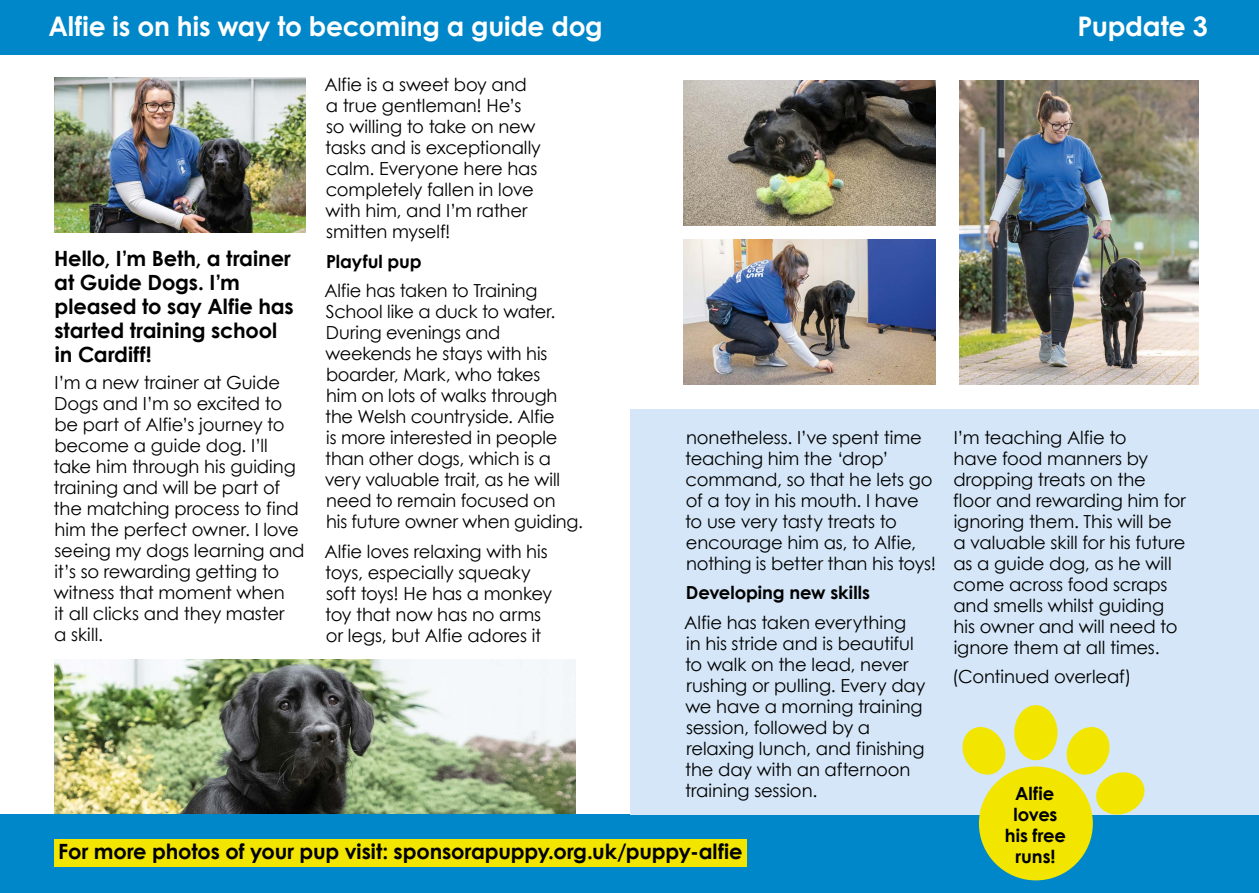
<style>
.page{position:relative;width:1259px;height:893px;background:#fff}
.page>*{position:absolute;margin:0;border:0;box-sizing:border-box;transform-origin:0 0}
.t1{font:700 27px "Century Gothic";letter-spacing:-.01em;color:#fff}
.t2{font:700 21px/24px "Century Gothic";letter-spacing:-.005em;color:#000}
.t3{font:18px/21px "Century Gothic";letter-spacing:-.005em;color:#000}
.t4{font:700 18px/21px "Century Gothic";letter-spacing:-.005em;color:#000;text-align:center}
</style>
<div class="page">
<div style="left:0;top:0;width:1259px;height:54px;background:#0087ca"></div>
<img style="left:54px;top:78px;width:252px;height:155px">
<img style="left:54px;top:659px;width:521px;height:155px">
<img style="left:683px;top:81px;width:252px;height:145px">
<img style="left:683px;top:240px;width:252px;height:145px">
<img style="left:959px;top:81px;width:240px;height:304px">
<div style="left:0;top:814px;width:1259px;height:79px;background:#0087ca"></div>
<div style="left:54px;top:839px;width:693px;height:27px;background:#f2e500"></div>
<div style="left:630px;top:409px;width:629px;height:405px;background:#d4e6f7"></div>
<svg style="left:962px;top:705px;width:185px;height:175px"></svg>
<h2 class="t1" style="left:48px;top:9px;width:556px">Alfie is on his way to becoming a guide dog</h2>
<h1 class="t1" style="left:1077px;top:10px;width:132px">Pupdate 3</h1>
<p class="t2" style="left:54px;top:245px;width:241px">Hello, I’m Beth, a trainer at Guide Dogs. I’m pleased to say Alfie has started training school in Cardiff!</p>
<p class="t3" style="left:54px;top:372px;width:252px">I’m a new trainer at Guide<br>Dogs and I’m so excited to be part of Alfie’s journey to become a guide dog. I’ll take him through his guiding training and will be part of the matching process to find him the perfect owner. I love seeing my dogs learning and it’s so rewarding getting to witness that moment when<br>it all clicks and they master<br>a skill.</p>
<p class="t3" style="left:324px;top:74px;width:218px">Alfie is a sweet boy and a true gentleman! He’s so willing to take on new tasks and is exceptionally calm. Everyone here has completely fallen in love with him, and I’m rather smitten myself!</p>
<p class="t4" style="left:326px;top:250px;width:97px">Playful pup</p>
<p class="t3" style="left:324px;top:280px;width:260px">Alfie has taken to Training<br>School like a duck to water.<br>During evenings and weekends he stays with his boarder, Mark, who takes<br>him on lots of walks through the Welsh countryside. Alfie<br>is more interested in people than other dogs, which is a very valuable trait, as he will need to remain focused on<br>his future owner when guiding.</p>
<p class="t3" style="left:324px;top:541px;width:229px">Alfie loves relaxing with his toys, especially squeaky soft toys! He has a monkey toy that now has no arms or legs, but Alfie adores it</p>
<p class="t3" style="left:685px;top:426px;width:253px">nonetheless. I’ve spent time teaching him the ‘drop’ command, so that he lets go of a toy in his mouth. I have to use very tasty treats to encourage him as, to Alfie, nothing is better than his toys!</p>
<p class="t4" style="left:686px;top:582px;width:186px">Developing new skills</p>
<p class="t3" style="left:684px;top:611px;width:242px">Alfie has taken everything<br>in his stride and is beautiful to walk on the lead, never rushing or pulling. Every day we have a morning training session, followed by a relaxing lunch, and finishing the day with an afternoon training session.</p>
<h3 class="t2" style="left:58px;top:839px;width:686px">For more photos of your pup visit: sponsorapuppy.org.uk/puppy-alfie</h3>
<p class="t3" style="left:953px;top:426px;width:234px">I’m teaching Alfie to<br>have food manners by dropping treats on the floor and rewarding him for ignoring them. This will be a valuable skill for his future as a guide dog, as he will come across food scraps and smells whilst guiding his owner and will need to ignore them at all times.</p>
<p class="t3" style="left:952px;top:666px;width:181px">(Continued overleaf)</p>
<p class="t4" style="left:1005px;top:783px;width:63px">Alfie loves his free runs!</p>
</div>
